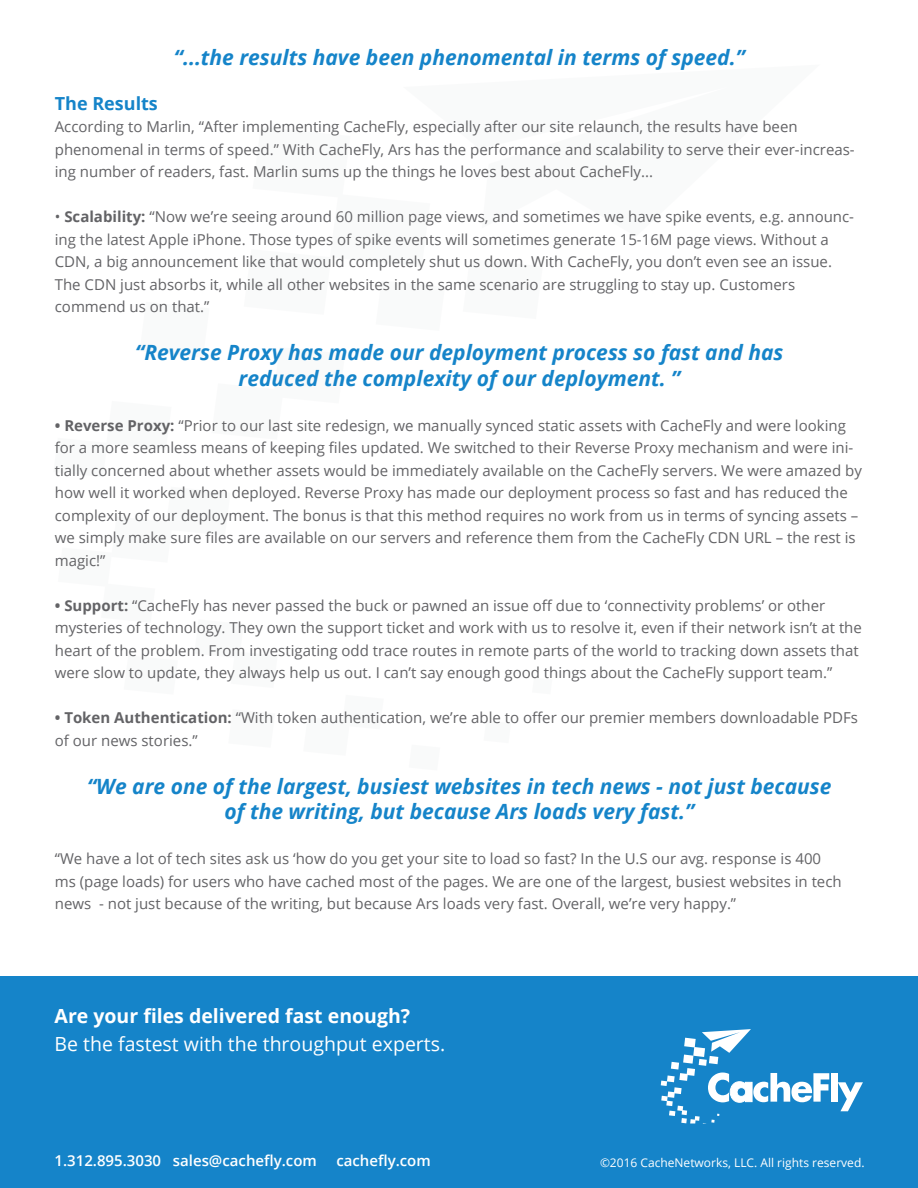
<style>
.page{position:relative;width:918px;height:1188px;background:#fff}
.page>*{position:absolute;margin:0;border:0;box-sizing:border-box;transform-origin:0 0}
.t1{font:italic 700 21px/25.5px "Open Sans";color:#1584c9;text-align:center}
.t2{font:19.5px "Open Sans";color:#fff}
.t3{font:700 19.5px "Open Sans";color:#fff}
.t4{font:700 18px "Open Sans";color:#1584c9}
.t5{font:15px/22.5px "Open Sans";color:#636366}
.t6{font:600 15px "Open Sans";color:#fff}
.t7{font:12px "Open Sans";color:#fff}
.s1{font-weight:700}
</style>
<div class="page">
<div style="left:0;top:976px;width:918px;height:212px;background:#1584c9"></div>
<svg style="left:661px;top:1029px;width:168px;height:95px"></svg>
<div style="left:831px;top:1073px;width:7px;height:29px;background:#fff"></div>
<svg style="left:838px;top:1082px;width:25px;height:29px"></svg>
<h1 class="t1" style="left:174px;top:44px;width:572px">“...the results have been phenomental in terms of speed.”</h1>
<p class="t4" style="left:55px;top:91px;width:105px">The Results</p>
<p class="t5" style="left:55px;top:115px;width:801px">According to Marlin, “After implementing CacheFly, especially after our site relaunch, the results have been phenomenal in terms of speed.” With CacheFly, Ars has the performance and scalability to serve their ever-increas&shy;ing number of readers, fast. Marlin sums up the things he loves best about CacheFly...</p>
<p class="t5" style="left:55px;top:205px;width:801px">• <span class="s1">Scalability:</span> “Now we’re seeing around 60 million page views, and sometimes we have spike events, e.g. announc&shy;ing the latest Apple iPhone. Those types of spike events will sometimes generate 15-16M page views. Without a CDN, a big announcement like that would completely shut us down. With CacheFly, you don’t even see an issue.<br>The CDN just absorbs it, while all other websites in the same scenario are struggling to stay up. Customers commend us on that.”</p>
<h1 class="t1" style="left:135px;top:339px;width:650px">“Reverse Proxy has made our deployment process so fast and has reduced the complexity of our deployment. ”</h1>
<p class="t5" style="left:55px;top:414px;width:809px"><span class="s1">• Reverse Proxy:</span> “Prior to our last site redesign, we manually synced static assets with CacheFly and were looking for a more seamless means of keeping files updated. We switched to their Reverse Proxy mechanism and were ini&shy;tially concerned about whether assets would be immediately available on the CacheFly servers. We were amazed by how well it worked when deployed. Reverse Proxy has made our deployment process so fast and has reduced the complexity of our deployment. The bonus is that this method requires no work from us in terms of syncing assets – we simply make sure files are available on our servers and reference them from the CacheFly CDN URL – the rest is magic!”</p>
<p class="t5" style="left:55px;top:594px;width:809px"><span class="s1">• Support:</span> “CacheFly has never passed the buck or pawned an issue off due to ‘connectivity problems’ or other mysteries of technology. They own the support ticket and work with us to resolve it, even if their network isn’t at the heart of the problem. From investigating odd trace routes in remote parts of the world to tracking down assets that were slow to update, they always help us out. I can’t say enough good things about the CacheFly support team.”</p>
<p class="t5" style="left:55px;top:706px;width:805px"><span class="s1">• Token Authentication:</span> “With token authentication, we’re able to offer our premier members downloadable PDFs of our news stories.”</p>
<h1 class="t1" style="left:87px;top:773px;width:746px">“We are one of the largest, busiest websites in tech news - not just because of the writing, but because Ars loads very fast.”</h1>
<p class="t5" style="left:55px;top:847px;width:788px">“We have a lot of tech sites ask us ‘how do you get your site to load so fast? In the U.S our avg. response is 400 ms (page loads) for users who have cached most of the pages. We are one of the largest, busiest websites in tech news - not just because of the writing, but because Ars loads very fast. Overall, we’re very happy.”</p>
<h2 class="t3" style="left:55px;top:1002px;width:357px">Are your files delivered fast enough?</h2>
<h2 class="t2" style="left:55px;top:1031px;width:392px">Be the fastest with the throughput experts.</h2>
<p class="t6" style="left:55px;top:1150px;width:264px">1.312.895.3030 sales@cachefly.com</p>
<p class="t6" style="left:336px;top:1150px;width:96px">cachefly.com</p>
<p class="t7" style="left:600px;top:1154px;width:266px">©2016 CacheNetworks, LLC. All rights reserved.</p>
</div>
